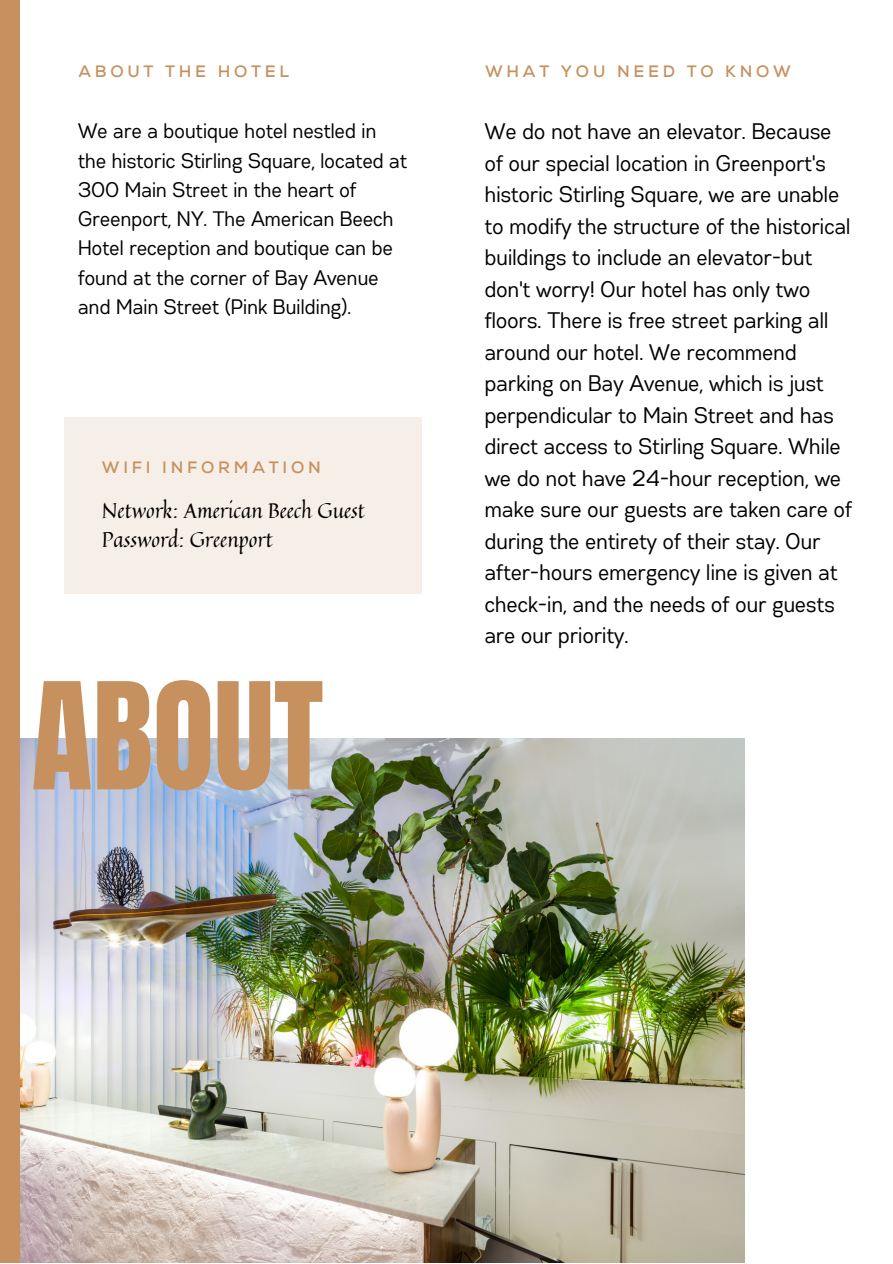
<style>
.page{position:relative;width:893px;height:1264px;background:#fff}
.page>*{position:absolute;margin:0;border:0;box-sizing:border-box;transform-origin:0 0}
.t1{font:125.85px "Anton";color:#c6915f}
.t2{font:22.5px/31.5px "Gabriel Sans Cond";color:#000}
.t3{font:21px/29.2px "Gabriel Sans Cond";color:#000}
.t4{font:21px/29.2px "Quintessential";color:#000}
.t5{font:700 16.5px "Nexa";letter-spacing:.225em;color:#c6915f}
</style>
<div class="page">
<img style="left:20px;top:738px;width:724px;height:524px">
<div style="left:0;top:0;width:20px;height:1262px;background:#c6915f"></div>
<div style="left:64px;top:417px;width:358px;height:177px;background:#f6efe7"></div>
<p class="t5" style="left:78px;top:61px;width:212px">ABOUT THE HOTEL</p>
<p class="t3" style="left:78px;top:117px;width:330px">We are a boutique hotel nestled in the historic Stirling Square, located at 300 Main Street in the heart of Greenport, NY. The American Beech Hotel reception and boutique can be found at the corner of Bay Avenue and Main Street (Pink Building).</p>
<p class="t5" style="left:102px;top:457px;width:220px">WIFI INFORMATION</p>
<p class="t4" style="left:102px;top:495px;width:264px">Network: American Beech Guest<br>Password: Greenport</p>
<h1 class="t1" style="left:31px;top:672px;width:294px">ABOUT</h1>
<p class="t5" style="left:485px;top:61px;width:307px">WHAT YOU NEED TO KNOW</p>
<p class="t2" style="left:485px;top:116px;width:369px">We do not have an elevator. Because of our special location in Greenport's historic Stirling Square, we are unable to modify the structure of the historical buildings to include an elevator-but don't worry! Our hotel has only two floors. There is free street parking all around our hotel. We recommend parking on Bay Avenue, which is just perpendicular to Main Street and has direct access to Stirling Square. While we do not have 24-hour reception, we make sure our guests are taken care of during the entirety of their stay. Our after-hours emergency line is given at check-in, and the needs of our guests are our priority.</p>
</div>
